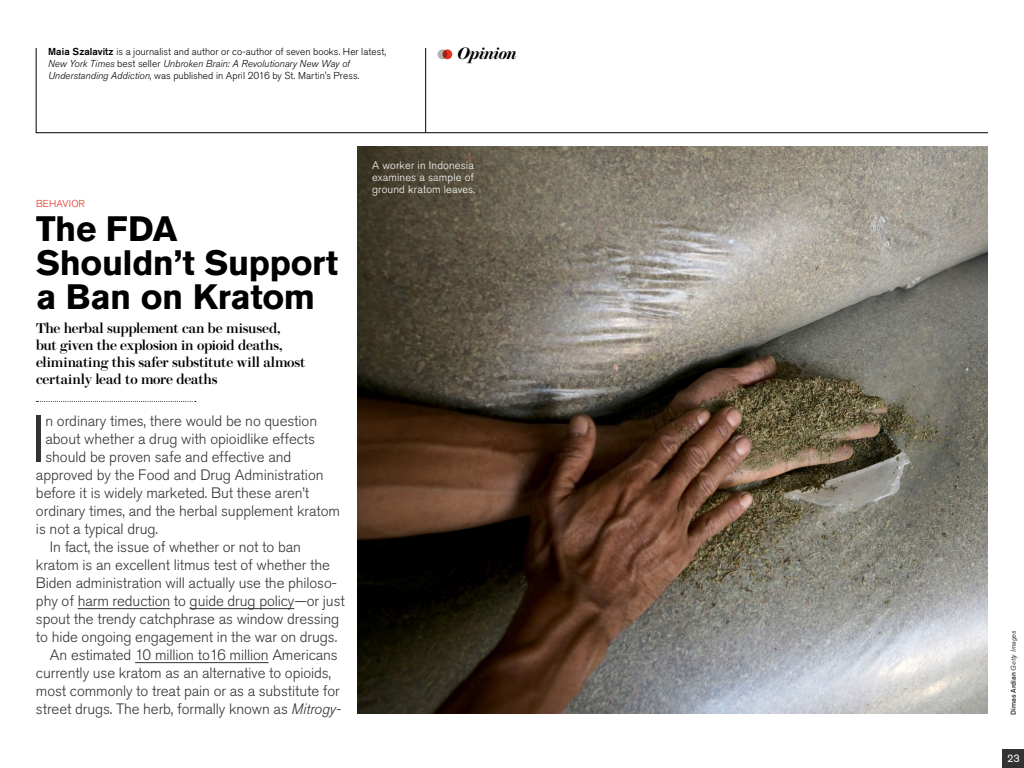
<style>
.page{position:relative;width:1024px;height:768px;background:#fff}
.page>*{position:absolute;margin:0;border:0;box-sizing:border-box;transform-origin:0 0}
.t1{font:300 66px "Akzidenz Grotesk BQ";color:#333}
.t2{font:700 35px/34px "Akzidenz Grotesk BE";letter-spacing:-.01em;color:#000}
.t3{font:italic 600 16.6px "Brunel Deck";letter-spacing:-.025em;color:#000}
.t4{font:300 15px "Akzidenz Grotesk BQ";letter-spacing:-.005em;color:#333}
.t5{font:500 14px/17px "Brunel Deck";letter-spacing:-.015em;color:#000}
.t6{font:300 11px/12px "Akzidenz Grotesk BE";letter-spacing:.01em;color:#fff}
.t7{font:11px "Akzidenz Grotesk BE";color:#fff}
.t8{font:300 10px/12px "Akzidenz Grotesk BQ";letter-spacing:.005em;color:#000}
.t9{font:300 10px "Akzidenz Grotesk BQ";letter-spacing:.02em;color:#e63323}
.t10{font:500 7px "Akzidenz Grotesk BE";color:#333}
.s1{font-weight:500}
.s2{font-style:italic}
.s3{font-weight:400;font-style:italic}
</style>
<div class="page">
<div style="left:1003px;top:749px;width:21px;height:19px;background:#333"></div>
<svg style="left:36px;top:401px;width:160px;height:1px"></svg>
<hr style="left:78px;top:608px;width:92px;height:1px;background:#333">
<hr style="left:190px;top:608px;width:104px;height:1px;background:#333">
<hr style="left:135px;top:662px;width:134px;height:1px;background:#333">
<img style="left:357px;top:146px;width:630px;height:568px">
<svg style="left:36px;top:48px;width:952px;height:85px"></svg>
<hr style="left:425px;top:48px;width:1px;height:85px;background:#000">
<div style="left:438px;top:49px;width:9px;height:10px;background:#b3b3b3;border-radius:50%"></div>
<svg style="left:442px;top:49px;width:10px;height:10px"></svg>
<p class="t8" style="left:48px;top:46px;width:340px"><span class="s1">Maia Szalavitz</span> is a journalist and author or co-author of seven books. Her latest,<br><span class="s2">New York Times</span> best seller <span class="s2">Unbroken Brain: A Revolutionary New Way of<br>Understanding Addiction</span>, was published in April 2016 by St. Martin's Press.</p>
<p class="t3" style="left:457px;top:44px;width:61px">Opinion</p>
<p class="t9" style="left:36px;top:198px;width:51px">BEHAVIOR</p>
<h2 class="t2" style="left:36px;top:212px;width:304px">The FDA<br>Shouldn’t Support a Ban on Kratom</h2>
<p class="t5" style="left:36px;top:320px;width:271px">The herbal supplement can be misused,<br>but given the explosion in opioid deaths, eliminating this safer substitute will almost certainly lead to more deaths</p>
<h1 class="t1" style="left:31px;top:402px;width:17px">I</h1>
<p class="t4" style="left:45px;top:412px;width:273px">n ordinary times, there would be no question</p>
<p class="t4" style="left:45px;top:430px;width:271px">about whether a drug with opioidlike effects</p>
<p class="t4" style="left:45px;top:448px;width:247px">should be proven safe and effective and</p>
<p class="t4" style="left:36px;top:466px;width:289px">approved by the Food and Drug Administration</p>
<p class="t4" style="left:36px;top:484px;width:275px">before it is widely marketed. But these aren’t</p>
<p class="t4" style="left:36px;top:502px;width:306px">ordinary times, and the herbal supplement kratom</p>
<p class="t4" style="left:36px;top:520px;width:124px">is not a typical drug.</p>
<p class="t4" style="left:50px;top:538px;width:252px">In fact, the issue of whether or not to ban</p>
<p class="t4" style="left:36px;top:556px;width:296px">kratom is an excellent litmus test of whether the</p>
<p class="t4" style="left:36px;top:574px;width:302px">Biden administration will actually use the philoso-</p>
<p class="t4" style="left:36px;top:592px;width:310px">phy of harm reduction to guide drug policy—or just</p>
<p class="t4" style="left:36px;top:610px;width:305px">spout the trendy catchphrase as window dressing</p>
<p class="t4" style="left:36px;top:628px;width:303px">to hide ongoing engagement in the war on drugs.</p>
<p class="t4" style="left:50px;top:646px;width:289px">An estimated 10 million to16 million Americans</p>
<p class="t4" style="left:36px;top:664px;width:297px">currently use kratom as an alternative to opioids,</p>
<p class="t4" style="left:36px;top:682px;width:305px">most commonly to treat pain or as a substitute for</p>
<p class="t4" style="left:36px;top:700px;width:307px">street drugs. The herb, formally known as <span class="s2">Mitrogy-</span></p>
<p class="t6" style="left:372px;top:160px;width:105px">A worker in Indonesia examines a sample of ground kratom leaves.</p>
<p class="t10" style="left:1009px;top:715px;width:86px;rotate:-90deg">Dimas Ardian <span class="s3">Getty Images</span></p>
<p class="t7" style="left:1007px;top:752px;width:14px">23</p>
</div>
